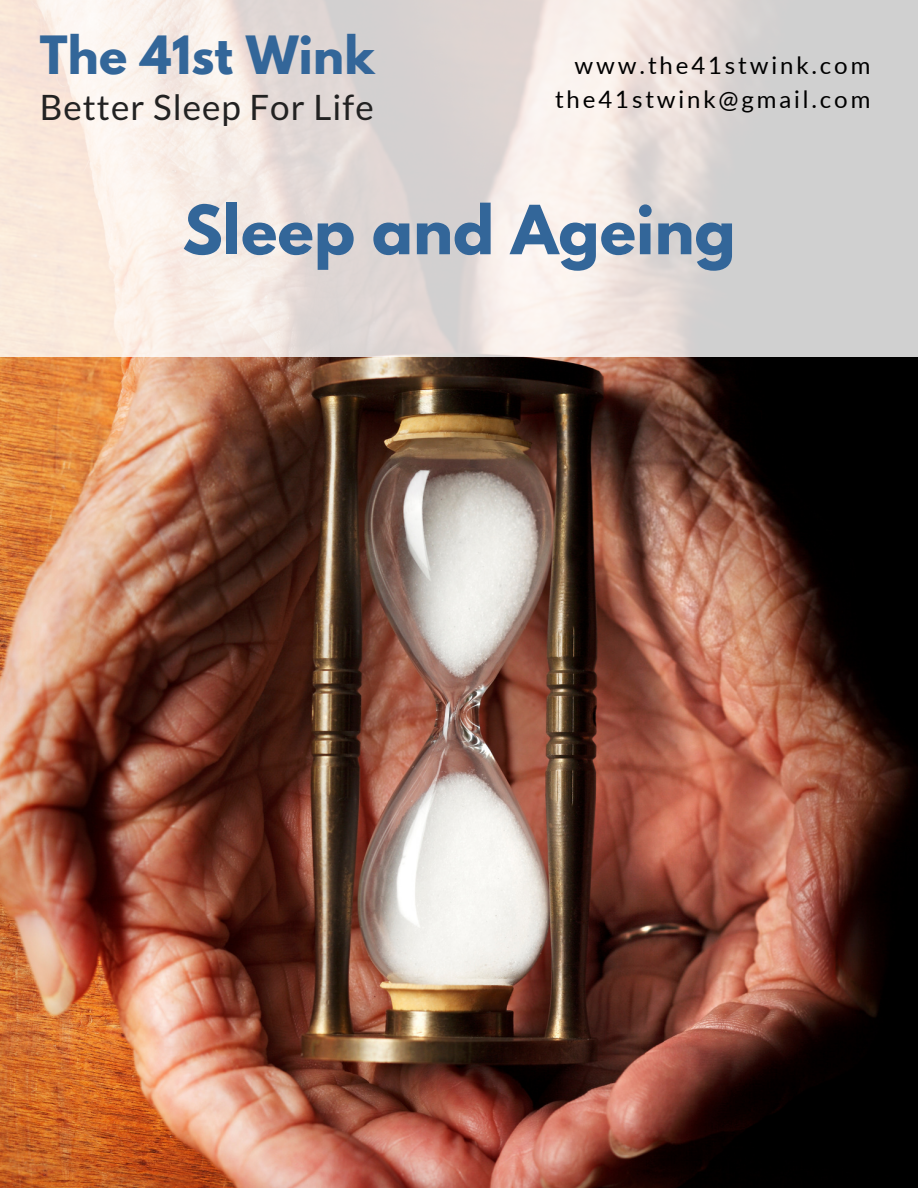
<style>
.page{position:relative;width:918px;height:1188px;background:#fff}
.page>*{position:absolute;margin:0;border:0;box-sizing:border-box;transform-origin:0 0}
.t1{font:700 60px "League Spartan";letter-spacing:.005em;color:#369}
.t2{font:700 46.8px "League Spartan";letter-spacing:.005em;color:#369}
.t3{font:35.1px "Lato";letter-spacing:.03em;color:#222}
.t4{font:24px "Lato";letter-spacing:.12em;color:#000}
</style>
<div class="page">
<img style="left:0;top:357px;width:918px;height:831px">
<svg style="left:0;top:0;width:918px;height:357px;background:#e7dfdb"></svg>
<p class="t2" style="left:40px;top:32px;width:336px">The 41st Wink</p>
<p class="t3" style="left:40px;top:85px;width:335px">Better Sleep For Life</p>
<p class="t4" style="left:574px;top:50px;width:298px">www.the41stwink.com</p>
<p class="t4" style="left:555px;top:84px;width:317px">the41stwink@gmail.com</p>
<p class="t1" style="left:182px;top:200px;width:555px">Sleep and Ageing</p>
</div>
